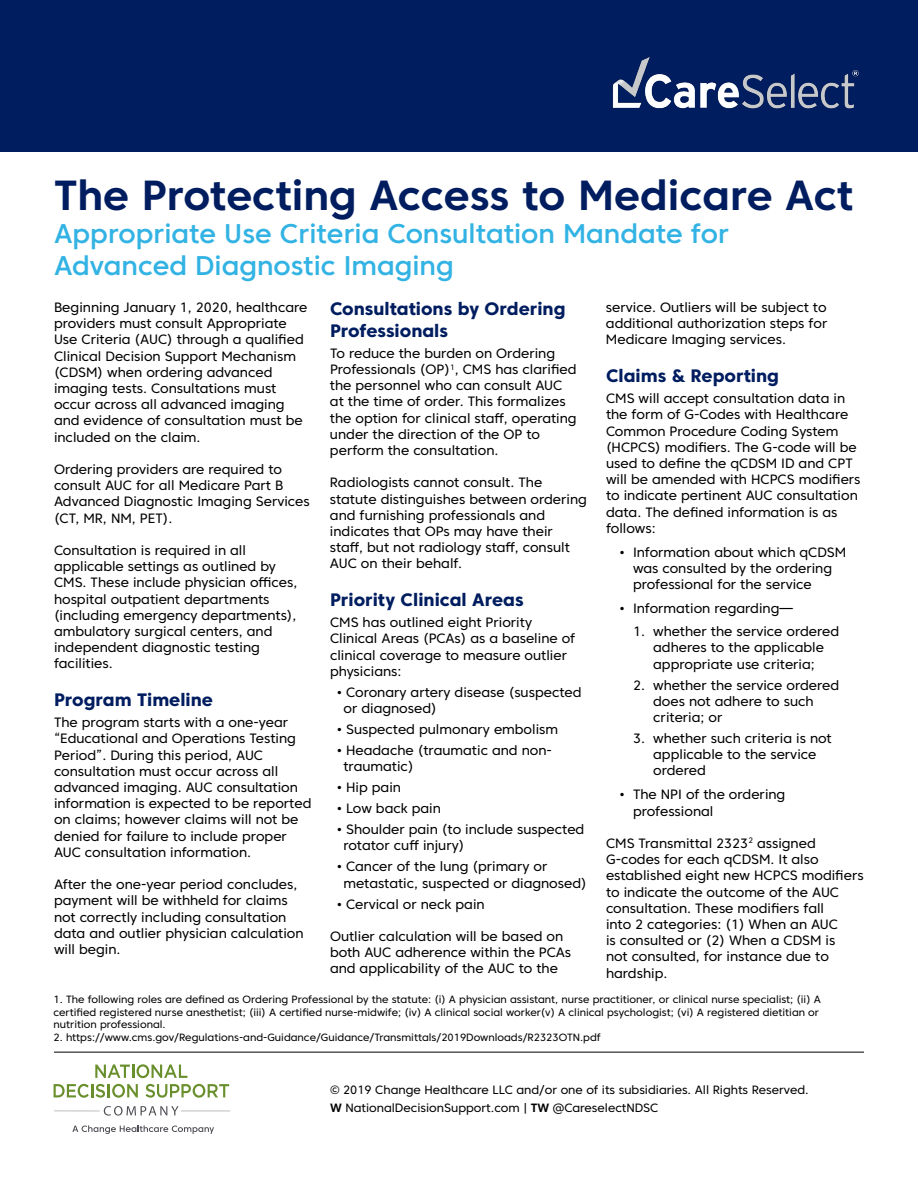
<style>
.page{position:relative;width:918px;height:1188px;background:#fff}
.page>*{position:absolute;margin:0;border:0;box-sizing:border-box;transform-origin:0 0}
.t1{font:700 42px "Core Sans C 65";color:#001d60}
.t2{font:500 27px/32.4px "Core Sans C 55";color:#32b3e3}
.t3{font:800 18px/21.6px "Core Sans C 75";color:#001d60}
.t4{font:13.5px/16.2px "Core Sans C 45";color:#000}
.t5{font:12px/18px "Core Sans C 45";color:#000}
.t6{font:10.5px/12.6px "Core Sans C 45";color:#000}
.s1{font-family:"Core Sans C 65";font-weight:700}
</style>
<div class="page">
<div style="left:0;top:0;width:918px;height:151px;background:#001d60"></div>
<img style="left:612px;top:57px;width:247px;height:52px">
<hr style="left:54px;top:1111px;width:46px;height:1px;background:#bcbec0">
<svg style="left:95px;top:1064px;width:92px;height:14px"></svg>
<svg style="left:54px;top:1084px;width:84px;height:14px"></svg>
<svg style="left:146px;top:1084px;width:83px;height:14px"></svg>
<svg style="left:104px;top:1106px;width:75px;height:10px"></svg>
<hr style="left:181px;top:1111px;width:49px;height:1px;background:#bcbec0">
<svg style="left:72px;top:1125px;width:142px;height:9px"></svg>
<hr style="left:54px;top:1052px;width:810px;height:1px;background:#000">
<h1 class="t1" style="left:54px;top:169px;width:801px">The Protecting Access to Medicare Act</h1>
<h2 class="t2" style="left:54px;top:217px;width:677px">Appropriate Use Criteria Consultation Mandate for<br>Advanced Diagnostic Imaging</h2>
<p class="t4" style="left:54px;top:299px;width:255px">Beginning January 1, 2020, healthcare providers must consult Appropriate Use Criteria (AUC) through a qualified Clinical Decision Support Mechanism (CDSM) when ordering advanced imaging tests. Consultations must occur across all advanced imaging and evidence of consultation must be included on the claim.</p>
<p class="t4" style="left:54px;top:461px;width:257px">Ordering providers are required to consult AUC for all Medicare Part B<br>Advanced Diagnostic Imaging Services (CT, MR, NM, PET).</p>
<p class="t4" style="left:54px;top:542px;width:245px">Consultation is required in all applicable settings as outlined by<br>CMS. These include physician offices, hospital outpatient departments (including emergency departments), ambulatory surgical centers, and independent diagnostic testing facilities.</p>
<h3 class="t3" style="left:54px;top:689px;width:161px">Program Timeline</h3>
<p class="t4" style="left:54px;top:714px;width:259px">The program starts with a one-year “Educational and Operations Testing Period”. During this period, AUC consultation must occur across all advanced imaging. AUC consultation information is expected to be reported on claims; however claims will not be denied for failure to include proper AUC consultation information.</p>
<p class="t4" style="left:54px;top:876px;width:251px">After the one-year period concludes, payment will be withheld for claims not correctly including consultation data and outlier physician calculation will begin.</p>
<h3 class="t3" style="left:330px;top:298px;width:237px">Consultations by Ordering<br>Professionals</h3>
<p class="t4" style="left:330px;top:345px;width:248px">To reduce the burden on Ordering Professionals (OP)<sup>1</sup>, CMS has clarified the personnel who can consult AUC at the time of order. This formalizes the option for clinical staff, operating under the direction of the OP to perform the consultation.</p>
<p class="t4" style="left:330px;top:474px;width:259px">Radiologists cannot consult. The statute distinguishes between ordering and furnishing professionals and indicates that OPs may have their staff, but not radiology staff, consult AUC on their behalf.</p>
<h3 class="t3" style="left:330px;top:589px;width:195px">Priority Clinical Areas</h3>
<p class="t4" style="left:330px;top:614px;width:247px">CMS has outlined eight Priority<br>Clinical Areas (PCAs) as a baseline of clinical coverage to measure outlier physicians:</p>
<p class="t4" style="left:344px;top:684px;width:240px;text-indent:-7px">• Coronary artery disease (suspected or diagnosed)</p>
<p class="t4" style="left:337px;top:721px;width:223px">• Suspected pulmonary embolism</p>
<p class="t4" style="left:344px;top:742px;width:210px;text-indent:-7px">• Headache (traumatic and non&shy;traumatic)</p>
<p class="t4" style="left:337px;top:779px;width:66px">• Hip pain</p>
<p class="t4" style="left:337px;top:800px;width:106px">• Low back pain</p>
<p class="t4" style="left:344px;top:821px;width:242px;text-indent:-7px">• Shoulder pain (to include suspected rotator cuff injury)</p>
<p class="t4" style="left:344px;top:859px;width:245px;text-indent:-7px">• Cancer of the lung (primary or metastatic, suspected or diagnosed)</p>
<p class="t4" style="left:337px;top:896px;width:149px">• Cervical or neck pain</p>
<p class="t4" style="left:330px;top:928px;width:243px">Outlier calculation will be based on both AUC adherence within the PCAs and applicability of the AUC to the</p>
<p class="t4" style="left:606px;top:299px;width:223px;text-align:justify">service. Outliers will be subject to additional authorization steps for Medicare Imaging services.</p>
<h3 class="t3" style="left:606px;top:365px;width:175px">Claims &amp; Reporting</h3>
<p class="t4" style="left:606px;top:390px;width:256px">CMS will accept consultation data in the form of G-Codes with Healthcare<br>Common Procedure Coding System (HCPCS) modifiers. The G-code will be used to define the qCDSM ID and CPT will be amended with HCPCS modifiers to indicate pertinent AUC consultation data. The defined information is as follows:</p>
<p class="t4" style="left:633px;top:544px;width:215px;text-indent:-14px">• Information about which qCDSM was consulted by the ordering professional for the service</p>
<p class="t4" style="left:620px;top:600px;width:175px">• Information regarding—</p>
<p class="t4" style="left:633px;top:623px;width:208px;text-align:center">1. whether the service ordered adheres to the applicable appropriate use criteria;</p>
<p class="t4" style="left:653px;top:677px;width:188px;text-indent:-20px">2. whether the service ordered does not adhere to such criteria; or</p>
<p class="t4" style="left:653px;top:730px;width:180px;text-indent:-20px">3. whether such criteria is not applicable to the service ordered</p>
<p class="t4" style="left:633px;top:786px;width:154px;text-indent:-14px">• The NPI of the ordering professional</p>
<p class="t4" style="left:606px;top:835px;width:259px">CMS Transmittal 2323<sup>2</sup> assigned<br>G-codes for each qCDSM. It also established eight new HCPCS modifiers to indicate the outcome of the AUC consultation. These modifiers fall<br>into 2 categories: (1) When an AUC<br>is consulted or (2) When a CDSM is<br>not consulted, for instance due to hardship.</p>
<p class="t6" style="left:54px;top:993px;width:769px">1. The following roles are defined as Ordering Professional by the statute: (i) A physician assistant, nurse practitioner, or clinical nurse specialist; (ii) A certified registered nurse anesthetist; (iii) A certified nurse-midwife; (iv) A clinical social worker(v) A clinical psychologist; (vi) A registered dietitian or nutrition professional.</p>
<p class="t6" style="left:54px;top:1031px;width:549px">2. https://www.cms.gov/Regulations-and-Guidance/Guidance/Transmittals/2019Downloads/R2323OTN.pdf</p>
<p class="t5" style="left:330px;top:1081px;width:480px">© 2019 Change Healthcare LLC and/or one of its subsidiaries. All Rights Reserved.<br><span class="s1">W</span> NationalDecisionSupport.com | <span class="s1">TW</span> @CareselectNDSC</p>
</div>
